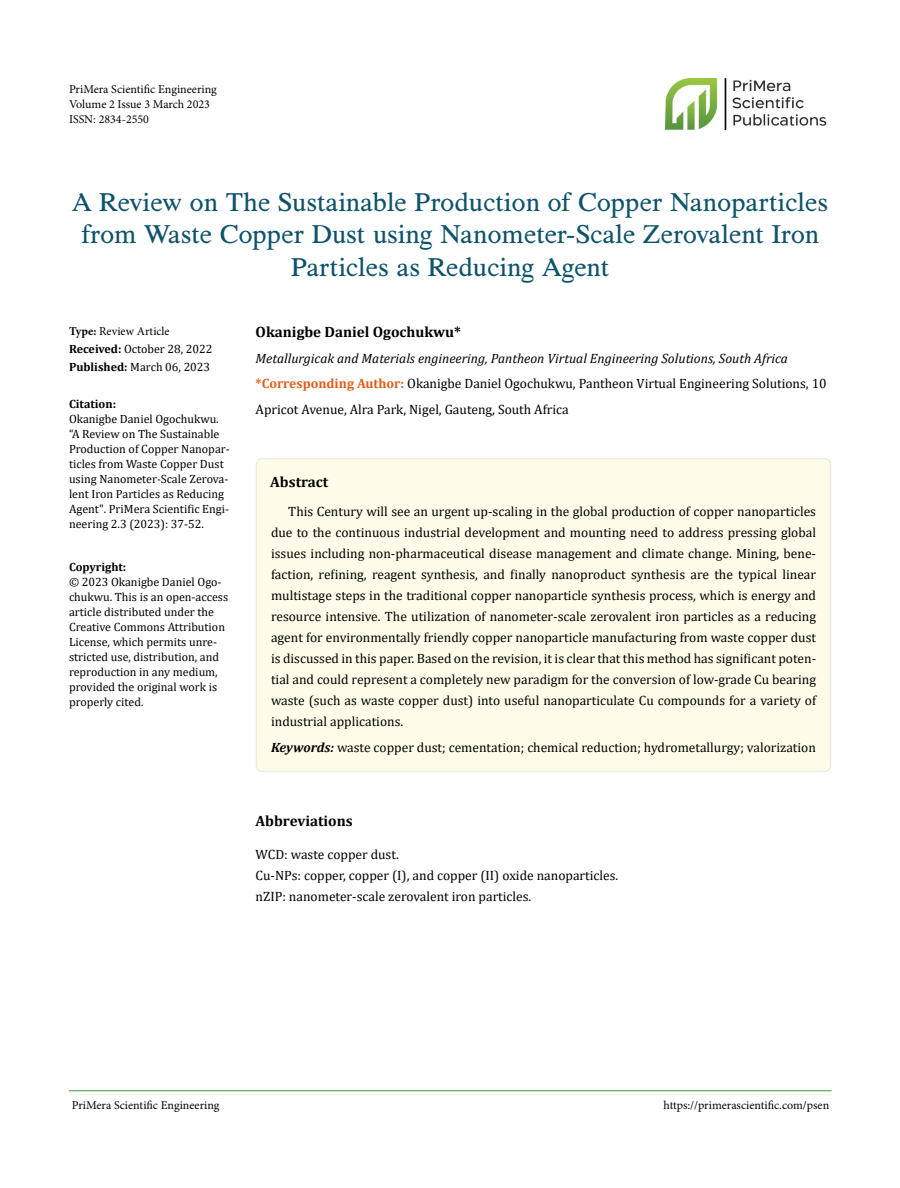
<style>
.page{position:relative;width:900px;height:1188px;background:#fff}
.page>*{position:absolute;margin:0;border:0;box-sizing:border-box;transform-origin:0 0}
.t1{font:27px/32.4px "Tribun ADF Std";color:#0e536a;text-align:center}
.t2{font:700 15px "Cambria";color:#000}
.t3{font:13.5px/21px "Cambria";color:#000}
.t4{font:12px/15px "Cambria";color:#000}
.t5{font:12px/15px "Minion Pro";color:#000}
.t6{font:700 12px "Cambria";color:#000}
.s1{font-weight:700}
.s2{font-style:italic}
.s3{font-weight:700;color:#e05d1a}
.s4{font-weight:700;font-style:italic}
</style>
<div class="page">
<hr style="left:69px;top:1091px;width:763px;height:1px;background:#393">
<img style="left:665px;top:78px;width:162px;height:52px">
<div style="left:256px;top:459px;width:575px;height:312px;background:#fffde9;border-radius:6px"></div>
<div style="left:256px;top:458px;width:575px;height:314px;border:2px solid #eeece1;border-radius:6px"></div>
<p class="t5" style="left:69px;top:82px;width:149px">PriMera Scientific Engineering<br>Volume 2 Issue 3 March 2023<br>ISSN: 2834-2550</p>
<h1 class="t1" style="left:72px;top:186px;width:757px">A Review on The Sustainable Production of Copper Nanoparticles from Waste Copper Dust using Nanometer-Scale Zerovalent Iron<br>Particles as Reducing Agent</h1>
<p class="t5" style="left:69px;top:323px;width:102px"><span class="s1">Type:</span> Review Article</p>
<p class="t4" style="left:69px;top:339px;width:145px;line-height:18px"><span class="s1">Received:</span> October 28, 2022<br><span class="s1">Published:</span> March 06, 2023</p>
<p class="t6" style="left:69px;top:396px;width:49px">Citation:</p>
<p class="t4" style="left:69px;top:412px;width:162px">Okanigbe Daniel Ogochukwu. “A Review on The Sustainable<br>Production of Copper Nanopar&shy;ticles from Waste Copper Dust using Nanometer-Scale Zerova&shy;lent Iron Particles as Reducing<br>Agent". PriMera Scientific Engi&shy;neering 2.3 (2023): 37-52.</p>
<p class="t6" style="left:69px;top:558px;width:59px">Copyright:</p>
<p class="t4" style="left:69px;top:574px;width:161px">© 2023 Okanigbe Daniel Ogo&shy;chukwu. This is an open-access article distributed under the<br>Creative Commons Attribution<br>License, which permits unre&shy;stricted use, distribution, and reproduction in any medium, provided the original work is properly cited.</p>
<p class="t2" style="left:256px;top:322px;width:207px">Okanigbe Daniel Ogochukwu*</p>
<p class="t3" style="left:256px;top:346px;width:573px;line-height:25.5px"><span class="s2">Metallurgicak and Materials engineering, Pantheon Virtual Engineering Solutions, South Africa </span><span class="s3">*Corresponding Author:</span> Okanigbe Daniel Ogochukwu, Pantheon Virtual Engineering Solutions, 10<br>Apricot Avenue, Alra Park, Nigel, Gauteng, South Africa</p>
<p class="t2" style="left:270px;top:471px;width:60px">Abstract</p>
<p class="t3" style="left:271px;top:501px;width:547px;text-align:justify;text-indent:17px">This Century will see an urgent up-scaling in the global production of copper nanoparticles due to the continuous industrial development and mounting need to address pressing global issues including non-pharmaceutical disease management and climate change. Mining, bene&shy;faction, refining, reagent synthesis, and finally nanoproduct synthesis are the typical linear multistage steps in the traditional copper nanoparticle synthesis process, which is energy and resource intensive. The utilization of nanometer-scale zerovalent iron particles as a reducing agent for environmentally friendly copper nanoparticle manufacturing from waste copper dust is discussed in this paper. Based on the revision, it is clear that this method has significant poten&shy;tial and could represent a completely new paradigm for the conversion of low-grade Cu bearing waste (such as waste copper dust) into useful nanoparticulate Cu compounds for a variety of industrial applications.</p>
<p class="t3" style="left:271px;top:737px;width:546px"><span class="s4">Keywords:</span> waste copper dust; cementation; chemical reduction; hydrometallurgy; valorization</p>
<p class="t2" style="left:256px;top:810px;width:99px">Abbreviations</p>
<p class="t3" style="left:256px;top:844px;width:364px">WCD: waste copper dust.<br>Cu-NPs: copper, copper (I), and copper (II) oxide nanoparticles. nZIP: nanometer-scale zerovalent iron particles.</p>
<p class="t5" style="left:72px;top:1097px;width:149px">PriMera Scientific Engineering</p>
<p class="t5" style="left:664px;top:1097px;width:167px">https://primerascientific.com/psen</p>
</div>
